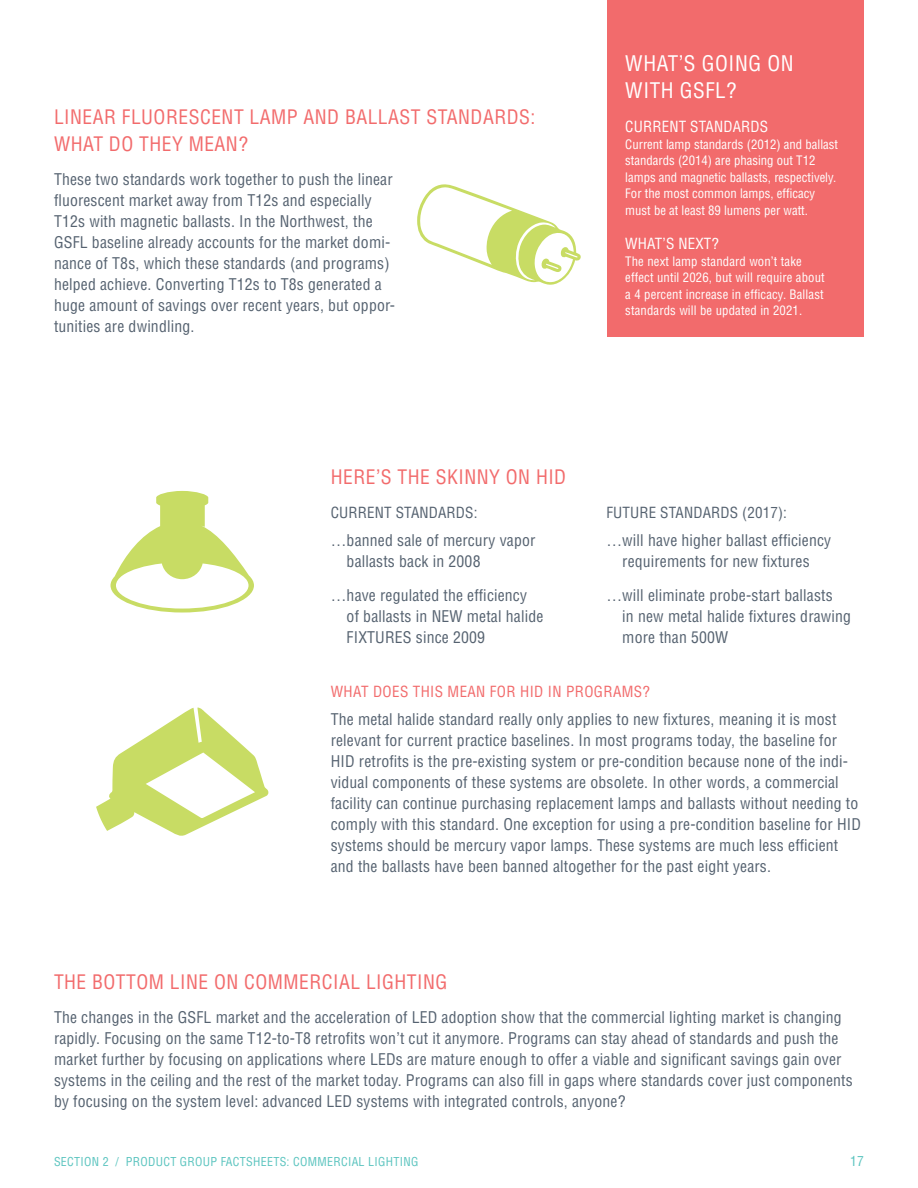
<style>
.page{position:relative;width:918px;height:1188px;background:#fff}
.page>*{position:absolute;margin:0;border:0;box-sizing:border-box;transform-origin:0 0}
.t1{font:condensed 21px/27px "Helvetica";letter-spacing:.025em;color:#fff}
.t2{font:condensed 19.5px/27px "Helvetica";letter-spacing:.025em;color:#f26b6c}
.t3{font:condensed 15.75px/21px "Helvetica";letter-spacing:.01em;color:#556270}
.t4{font:condensed 15px "Helvetica";letter-spacing:.01em;color:#556270}
.t5{font:condensed 15px "Helvetica";letter-spacing:.025em;color:#f26b6c}
.t6{font:condensed 15px "Helvetica";letter-spacing:.01em;color:#fff}
.t7{font:condensed 13.5px "Helvetica";color:#5bc4bf}
.t8{font:condensed 12.75px/16.5px "Helvetica";color:#fff}
.t9{font:condensed 12px "Helvetica";letter-spacing:.025em;color:#5bc4bf}
</style>
<div class="page">
<div style="left:608px;top:0;width:256px;height:338px;background:#f26b6c"></div>
<svg style="left:417px;top:184px;width:164px;height:101px"></svg>
<svg style="left:96px;top:707px;width:173px;height:129px"></svg>
<svg style="left:111px;top:491px;width:143px;height:122px"></svg>
<p class="t2" style="left:54px;top:103px;width:483px">LINEAR FLUORESCENT LAMP AND BALLAST STANDARDS:<br>WHAT DO THEY MEAN?</p>
<p class="t3" style="left:54px;top:169px;width:343px">These two standards work together to push the linear fluorescent market away from T12s and especially T12s with magnetic ballasts. In the Northwest, the GSFL baseline already accounts for the market domi&shy;nance of T8s, which these standards (and programs) helped achieve. Converting T12s to T8s generated a huge amount of savings over recent years, but oppor&shy;tunities are dwindling.</p>
<h1 class="t1" style="left:625px;top:49px;width:170px">WHAT’S GOING ON<br>WITH GSFL?</h1>
<p class="t6" style="left:625px;top:117px;width:144px">CURRENT STANDARDS</p>
<p class="t8" style="left:625px;top:136px;width:214px">Current lamp standards (2012) and ballast standards (2014) are phasing out T12 lamps and magnetic ballasts, respectively.<br>For the most common lamps, efficacy must be at least 89 lumens per watt.</p>
<p class="t6" style="left:625px;top:234px;width:95px">WHAT’S NEXT?</p>
<p class="t8" style="left:625px;top:253px;width:201px">The next lamp standard won’t take effect until 2026, but will require about a 4 percent increase in efficacy. Ballast standards will be updated in 2021.</p>
<p class="t2" style="left:331px;top:464px;width:237px">HERE’S THE SKINNY ON HID</p>
<p class="t4" style="left:331px;top:503px;width:148px">CURRENT STANDARDS:</p>
<p class="t3" style="left:347px;top:530px;width:190px;text-indent:-16px">…banned sale of mercury vapor ballasts back in 2008</p>
<p class="t3" style="left:347px;top:585px;width:198px;text-indent:-16px">…have regulated the efficiency of ballasts in NEW metal halide<br>FIXTURES since 2009</p>
<p class="t4" style="left:606px;top:503px;width:182px">FUTURE STANDARDS (2017):</p>
<p class="t3" style="left:606px;top:530px;width:226px;text-align:center">…will have higher ballast efficiency requirements for new fixtures</p>
<p class="t3" style="left:622px;top:585px;width:230px;text-indent:-16px">…will eliminate probe-start ballasts<br>in new metal halide fixtures drawing more than 500W</p>
<p class="t5" style="left:331px;top:682px;width:321px">WHAT DOES THIS MEAN FOR HID IN PROGRAMS?</p>
<p class="t3" style="left:331px;top:708px;width:532px">The metal halide standard really only applies to new fixtures, meaning it is most relevant for current practice baselines. In most programs today, the baseline for HID retrofits is the pre-existing system or pre-condition because none of the indi&shy;vidual components of these systems are obsolete. In other words, a commercial facility can continue purchasing replacement lamps and ballasts without needing to comply with this standard. One exception for using a pre-condition baseline for HID systems should be mercury vapor lamps. These systems are much less efficient and the ballasts have been banned altogether for the past eight years.</p>
<p class="t2" style="left:54px;top:968px;width:395px">THE BOTTOM LINE ON COMMERCIAL LIGHTING</p>
<p class="t3" style="left:54px;top:1007px;width:800px">The changes in the GSFL market and the acceleration of LED adoption show that the commercial lighting market is changing rapidly. Focusing on the same T12-to-T8 retrofits won’t cut it anymore. Programs can stay ahead of standards and push the market further by focusing on applications where LEDs are mature enough to offer a viable and significant savings gain over systems in the ceiling and the rest of the market today. Programs can also fill in gaps where standards cover just components by focusing on the system level: advanced LED systems with integrated controls, anyone?</p>
<p class="t9" style="left:54px;top:1155px;width:366px">SECTION 2 / PRODUCT GROUP FACTSHEETS: COMMERCIAL LIGHTING</p>
<p class="t7" style="left:850px;top:1153px;width:15px">17</p>
</div>
